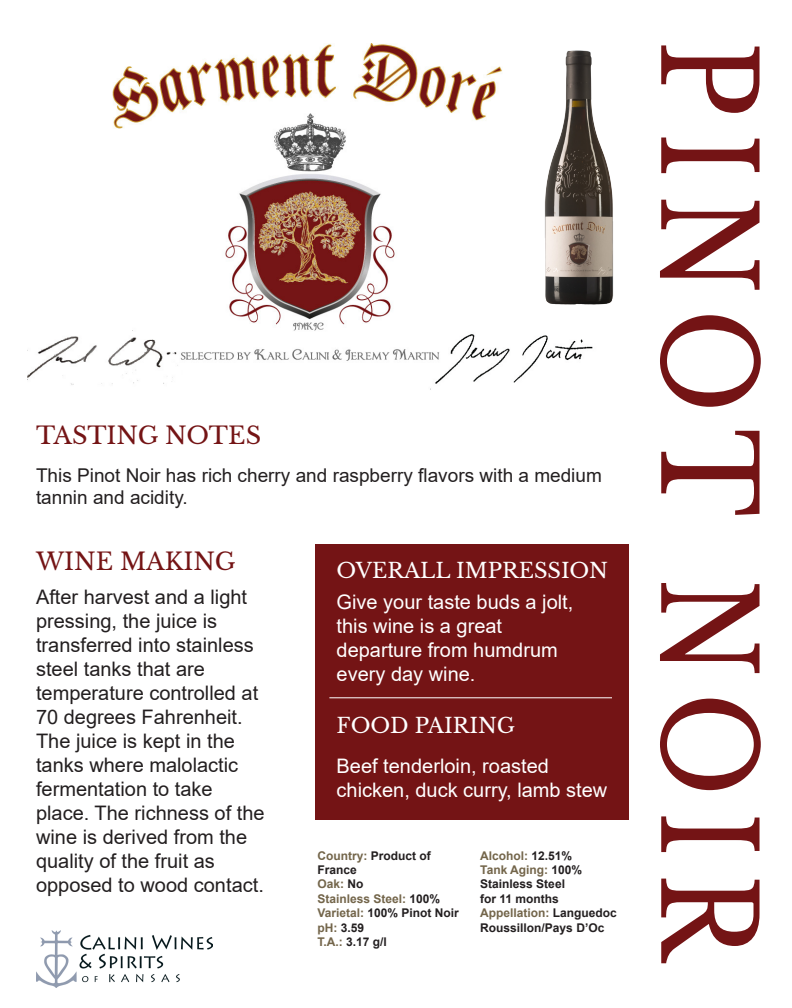
<style>
.page{position:relative;width:792px;height:1008px;background:#fff}
.page>*{position:absolute;margin:0;border:0;box-sizing:border-box;transform-origin:0 0}
.t1{font:127.6px "Libre Baskerville";letter-spacing:.14em;color:#741415;scale:.86 1}
.t2{font:24px "Libre Baskerville";color:#741415}
.t3{font:21px "Libre Baskerville";color:#fff}
.t4{font:20px/24px "Arial";color:#231f20}
.t5{font:20px/24px "Arial";color:#fff}
.t6{font:19px/22.8px "Arial";color:#231f20}
.t7{font:700 12px/14.4px "Arial";color:#231f20}
.t8{font:700 12px "Arial";color:#73654a}
.s1{color:#73654a}
.s2{color:#231f20}
</style>
<div class="page">
<img style="left:27px;top:43px;width:566px;height:347px">
<div style="left:315px;top:544px;width:313px;height:276px;background:#741415"></div>
<hr style="left:329px;top:697px;width:283px;height:1px;background:#fff">
<img style="left:36px;top:930px;width:176px;height:57px">
<img style="left:493px;top:43px;width:121px;height:266px">
<p class="t2" style="left:36px;top:420px;width:227px">TASTING NOTES</p>
<p class="t6" style="left:36px;top:463px;width:567px">This Pinot Noir has rich cherry and raspberry flavors with a medium tannin and acidity.</p>
<p class="t2" style="left:36px;top:547px;width:201px">WINE MAKING</p>
<p class="t3" style="left:337px;top:558px;width:273px">OVERALL IMPRESSION</p>
<p class="t5" style="left:337px;top:590px;width:238px">Give your taste buds a jolt,</p>
<p class="t5" style="left:337px;top:614px;width:167px">this wine is a great</p>
<p class="t5" style="left:337px;top:638px;width:223px">departure from humdrum</p>
<p class="t5" style="left:337px;top:662px;width:140px">every day wine.</p>
<p class="t4" style="left:36px;top:585px;width:213px">After harvest and a light</p>
<p class="t4" style="left:36px;top:609px;width:224px">pressing, the juice is transferred into stainless steel tanks that are temperature controlled at<br>70 degrees Fahrenheit.<br>The juice is kept in the tanks where malolactic fermentation to take</p>
<p class="t4" style="left:36px;top:801px;width:230px">place. The richness of the</p>
<p class="t4" style="left:36px;top:825px;width:213px">wine is derived from the</p>
<p class="t4" style="left:36px;top:849px;width:229px">quality of the fruit as opposed to wood contact.</p>
<p class="t3" style="left:337px;top:713px;width:180px">FOOD PAIRING</p>
<p class="t5" style="left:337px;top:754px;width:272px">Beef tenderloin, roasted chicken, duck curry, lamb stew</p>
<p class="t7" style="left:318px;top:848px;width:115px"><span class="s1">Country:</span> Product of<br>France</p>
<p class="t8" style="left:318px;top:876px;width:48px">Oak: <span class="s2">No</span></p>
<p class="t8" style="left:318px;top:890px;width:124px">Stainless Steel: <span class="s2">100%</span></p>
<p class="t7" style="left:318px;top:906px;width:143px"><span class="s1">Varietal:</span> 100% Pinot Noir</p>
<p class="t7" style="left:318px;top:920px;width:48px"><span class="s1">pH:</span> 3.59</p>
<p class="t7" style="left:318px;top:935px;width:71px"><span class="s1">T.A.:</span> 3.17 g/l</p>
<p class="t8" style="left:480px;top:847px;width:94px">Alcohol: <span class="s2">12.51%</span></p>
<p class="t7" style="left:480px;top:863px;width:104px"><span class="s1">Tank Aging:</span> 100%<br>Stainless Steel</p>
<p class="t7" style="left:480px;top:892px;width:80px">for 11 months</p>
<p class="t7" style="left:480px;top:906px;width:138px"><span class="s1">Appellation:</span> Languedoc<br>Roussillon/Pays D’Oc</p>
<p class="t1" style="left:785px;top:40px;width:1075px;rotate:90deg">PINOT NOIR</p>
</div>
